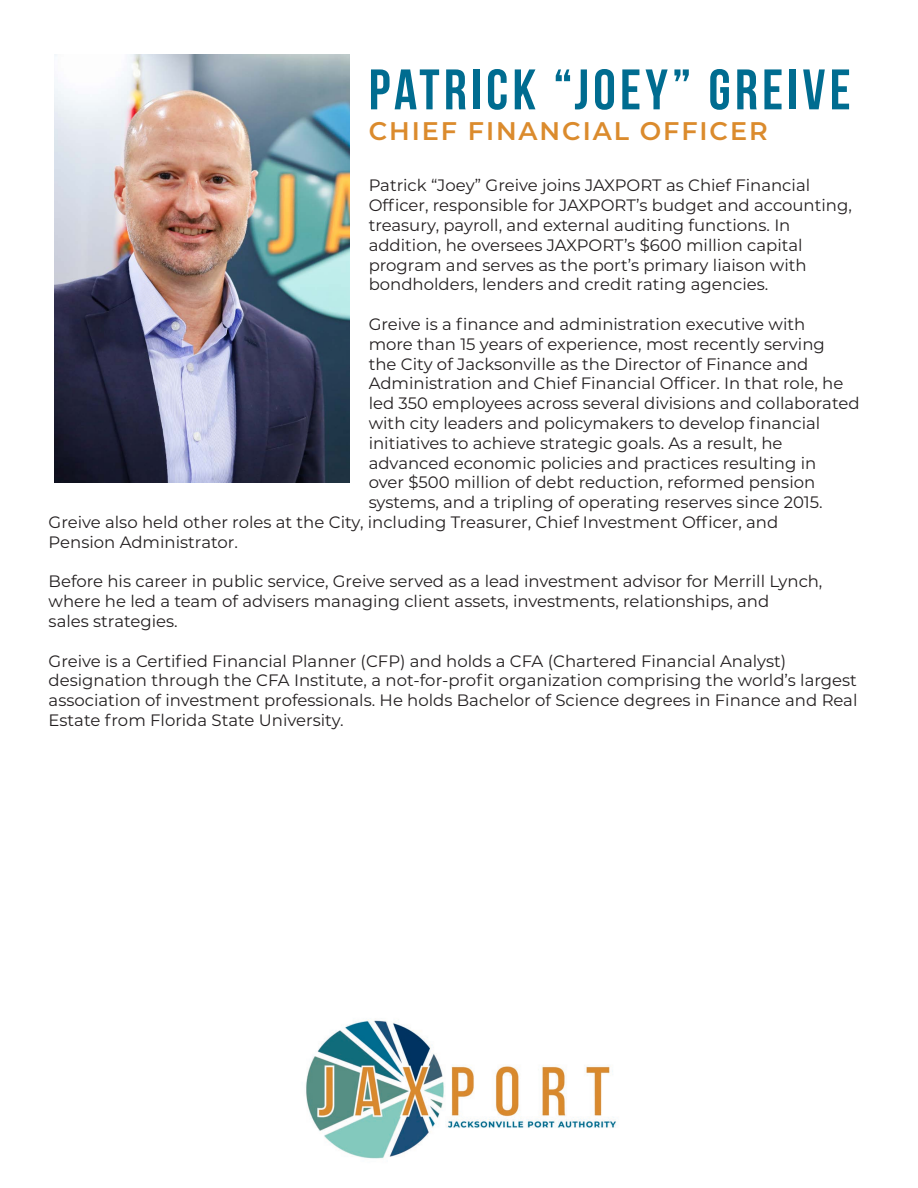
<style>
.page{position:relative;width:918px;height:1188px;background:#fff}
.page>*{position:absolute;margin:0;border:0;box-sizing:border-box;transform-origin:0 0}
.t1{font:700 57px "Bebas Neue";letter-spacing:.075em;color:#006c90}
.t2{font:600 25.5px "Montserrat";letter-spacing:.075em;color:#db8b2d}
.t3{font:16.5px/19.8px "Montserrat";color:#231f20}
</style>
<div class="page">
<img style="left:54px;top:54px;width:295px;height:428px">
<img style="left:305px;top:1020px;width:311px;height:139px">
<p class="t1" style="left:369px;top:58px;width:483px">PATRICK “JOEY” GREIVE</p>
<p class="t2" style="left:369px;top:113px;width:400px">CHIEF FINANCIAL OFFICER</p>
<p class="t3" style="left:369px;top:175px;width:485px">Patrick “Joey” Greive joins JAXPORT as Chief Financial Officer, responsible for JAXPORT’s budget and accounting, treasury, payroll, and external auditing functions. In addition, he oversees JAXPORT’s $600 million capital program and serves as the port’s primary liaison with bondholders, lenders and credit rating agencies.</p>
<p class="t3" style="left:369px;top:314px;width:438px">Greive is a finance and administration executive with</p>
<p class="t3" style="left:369px;top:334px;width:458px">more than 15 years of experience, most recently serving</p>
<p class="t3" style="left:369px;top:353px;width:441px">the City of Jacksonville as the Director of Finance and</p>
<p class="t3" style="left:369px;top:373px;width:476px">Administration and Chief Financial Officer. In that role, he</p>
<p class="t3" style="left:369px;top:393px;width:492px">led 350 employees across several divisions and collaborated</p>
<p class="t3" style="left:369px;top:413px;width:453px">with city leaders and policymakers to develop financial</p>
<p class="t3" style="left:369px;top:433px;width:415px">initiatives to achieve strategic goals. As a result, he</p>
<p class="t3" style="left:369px;top:452px;width:449px">advanced economic policies and practices resulting in</p>
<p class="t3" style="left:369px;top:472px;width:448px">over $500 million of debt reduction, reformed pension</p>
<p class="t3" style="left:369px;top:492px;width:455px">systems, and a tripling of operating reserves since 2015.</p>
<p class="t3" style="left:49px;top:512px;width:731px">Greive also held other roles at the City, including Treasurer, Chief Investment Officer, and</p>
<p class="t3" style="left:49px;top:532px;width:191px">Pension Administrator.</p>
<p class="t3" style="left:49px;top:571px;width:775px">Before his career in public service, Greive served as a lead investment advisor for Merrill Lynch, where he led a team of advisers managing client assets, investments, relationships, and</p>
<p class="t3" style="left:49px;top:611px;width:131px">sales strategies.</p>
<p class="t3" style="left:49px;top:650px;width:810px">Greive is a Certified Financial Planner (CFP) and holds a CFA (Chartered Financial Analyst) designation through the CFA Institute, a not-for-profit organization comprising the world’s largest association of investment professionals. He holds Bachelor of Science degrees in Finance and Real Estate from Florida State University.</p>
</div>
